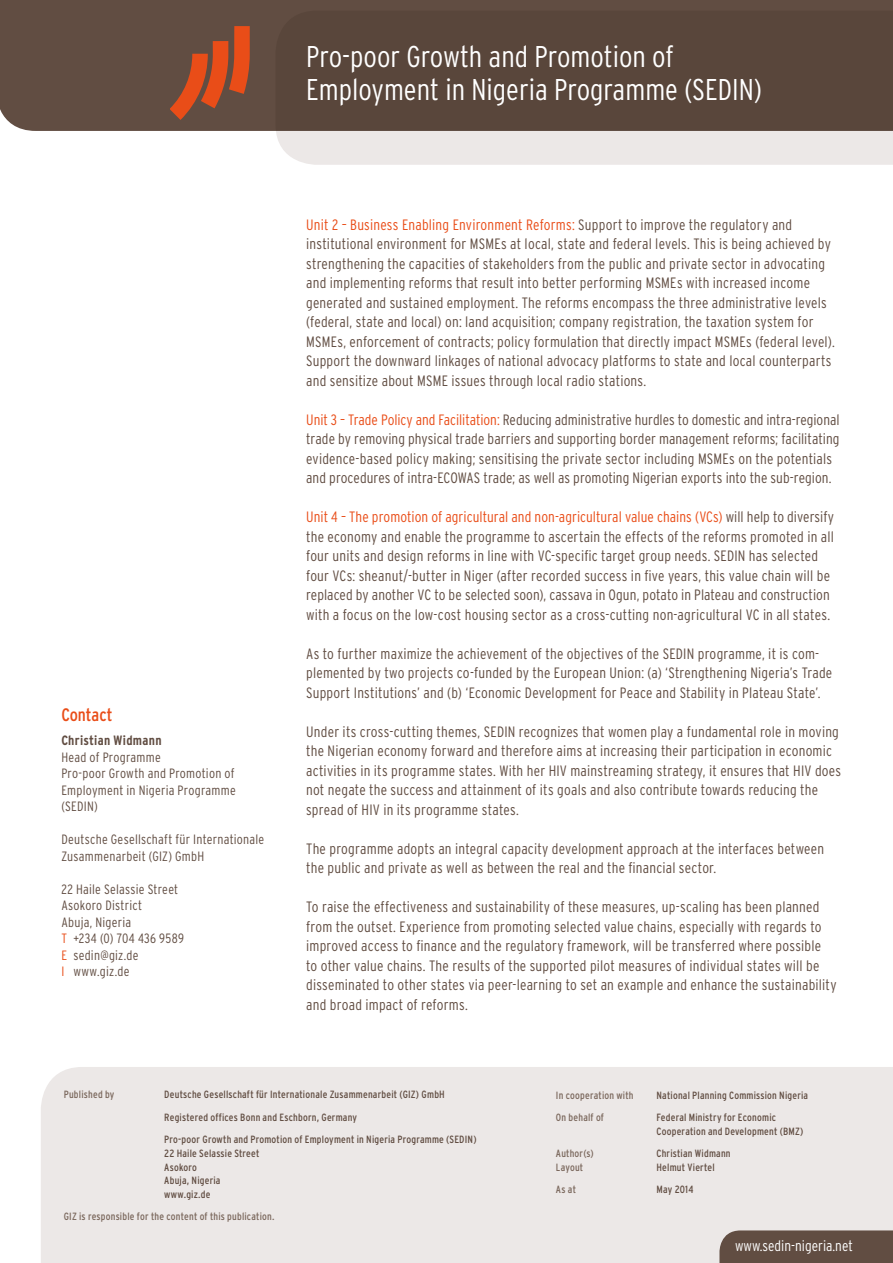
<style>
.page{position:relative;width:893px;height:1263px;background:#fff}
.page>*{position:absolute;margin:0;border:0;box-sizing:border-box;transform-origin:0 0}
.t1{font:300 condensed 30px/33px "Interstate";color:#fff}
.t2{font:condensed 18px "Interstate";color:#e94d18}
.t3{font:300 condensed 15px/19.5px "Interstate";letter-spacing:.01em;color:#614d42}
.t4{font:300 condensed 15px "Interstate";color:#fff}
.t5{font:300 condensed 13.5px/16.5px "Interstate";letter-spacing:.02em;color:#614d42}
.t6{font:700 condensed 13.5px "Interstate";letter-spacing:.02em;color:#614d42}
.t7{font:condensed 10.5px/13.5px "Interstate";letter-spacing:.02em;color:#614d42}
.t8{font:condensed 10.5px "Interstate";letter-spacing:.02em;color:#7b685d}
.s1{color:#e94d18}
</style>
<div class="page">
<div style="left:0;top:0;width:893px;height:131px;background:#614d42"></div>
<svg style="left:276px;top:11px;width:617px;height:154px;background:#796961"></svg>
<div style="left:41px;top:1067px;width:852px;height:196px;background:#ece8e7"></div>
<svg style="left:170px;top:26px;width:80px;height:94px;background:#984d30"></svg>
<div style="left:719px;top:1230px;width:174px;height:33px;background:#614d42"></div>
<h1 class="t1" style="left:306px;top:39px;width:457px">Pro-poor Growth and Promotion of<br>Employment in Nigeria Programme (SEDIN)</h1>
<p class="t2" style="left:61px;top:704px;width:53px">Contact</p>
<p class="t6" style="left:61px;top:733px;width:102px">Christian Widmann</p>
<p class="t5" style="left:61px;top:749px;width:176px">Head of Programme<br>Pro-poor Growth and Promotion of<br>Employment in Nigeria Programme (SEDIN)</p>
<p class="t5" style="left:61px;top:831px;width:205px">Deutsche Gesellschaft für Internationale<br>Zusammenarbeit (GIZ) GmbH</p>
<p class="t5" style="left:61px;top:881px;width:124px">22 Haile Selassie Street<br>Asokoro District<br>Abuja, Nigeria<br><span class="s1">T</span> +234 (0) 704 436 9589<br><span class="s1">E</span> sedin@giz.de<br><span class="s1">I</span> www.giz.de</p>
<p class="t3" style="left:306px;top:214px;width:530px"><span class="s1">Unit 2 – Business Enabling Environment Reforms:</span> Support to improve the regulatory and institutional environment for MSMEs at local, state and federal levels. This is being achieved by strengthening the capacities of stakeholders from the public and private sector in advocating and implementing reforms that result into better performing MSMEs with increased income generated and sustained employment. The reforms encompass the three administrative levels (federal, state and local) on: land acquisition; company registration, the taxation system for MSMEs, enforcement of contracts; policy formulation that directly impact MSMEs (federal level).<br>Support the downward linkages of national advocacy platforms to state and local counterparts and sensitize about MSME issues through local radio stations.</p>
<p class="t3" style="left:306px;top:409px;width:535px"><span class="s1">Unit 3 – Trade Policy and Facilitation:</span> Reducing administrative hurdles to domestic and intra-regional trade by removing physical trade barriers and supporting border management reforms; facilitating evidence-based policy making; sensitising the private sector including MSMEs on the potentials and procedures of intra-ECOWAS trade; as well as promoting Nigerian exports into the sub-region.</p>
<p class="t3" style="left:306px;top:507px;width:529px"><span class="s1">Unit 4 – The promotion of agricultural and non-agricultural value chains (VCs)</span> will help to diversify the economy and enable the programme to ascertain the effects of the reforms promoted in all four units and design reforms in line with VC-specific target group needs. SEDIN has selected four VCs: sheanut/-butter in Niger (after recorded success in five years, this value chain will be replaced by another VC to be selected soon), cassava in Ogun, potato in Plateau and construction with a focus on the low-cost housing sector as a cross-cutting non-agricultural VC in all states.</p>
<p class="t3" style="left:306px;top:643px;width:528px">As to further maximize the achievement of the objectives of the SEDIN programme, it is com&shy;plemented by two projects co-funded by the European Union: (a) ‘Strengthening Nigeria’s Trade<br>Support Institutions’ and (b) ‘Economic Development for Peace and Stability in Plateau State’.</p>
<p class="t3" style="left:306px;top:721px;width:537px">Under its cross-cutting themes, SEDIN recognizes that women play a fundamental role in moving the Nigerian economy forward and therefore aims at increasing their participation in economic activities in its programme states. With her HIV mainstreaming strategy, it ensures that HIV does not negate the success and attainment of its goals and also contribute towards reducing the spread of HIV in its programme states.</p>
<p class="t3" style="left:306px;top:838px;width:520px">The programme adopts an integral capacity development approach at the interfaces between the public and private as well as between the real and the financial sector.</p>
<p class="t3" style="left:306px;top:897px;width:532px">To raise the effectiveness and sustainability of these measures, up-scaling has been planned from the outset. Experience from promoting selected value chains, especially with regards to improved access to finance and the regulatory framework, will be transferred where possible<br>to other value chains. The results of the supported pilot measures of individual states will be disseminated to other states via peer-learning to set an example and enhance the sustainability and broad impact of reforms.</p>
<p class="t8" style="left:64px;top:1089px;width:52px">Published by</p>
<p class="t7" style="left:164px;top:1083px;width:314px;line-height:22.5px">Deutsche Gesellschaft für Internationale Zusammenarbeit (GIZ) GmbH<br>Registered offices Bonn and Eschborn, Germany<br>Pro-poor Growth and Promotion of Employment in Nigeria Programme (SEDIN)</p>
<p class="t7" style="left:164px;top:1146px;width:97px">22 Haile Selassie Street<br>Asokoro<br>Abuja, Nigeria www.giz.de</p>
<p class="t8" style="left:64px;top:1210px;width:212px">GIZ is responsible for the content of this publication.</p>
<p class="t8" style="left:556px;top:1089px;width:79px">In cooperation with</p>
<p class="t7" style="left:656px;top:1088px;width:153px">National Planning Commission Nigeria</p>
<p class="t8" style="left:556px;top:1111px;width:50px">On behalf of</p>
<p class="t7" style="left:656px;top:1110px;width:148px">Federal Ministry for Economic<br>Cooperation and Development (BMZ)</p>
<p class="t8" style="left:556px;top:1147px;width:39px">Author(s)</p>
<p class="t7" style="left:656px;top:1146px;width:76px">Christian Widmann</p>
<p class="t8" style="left:556px;top:1161px;width:29px">Layout</p>
<p class="t7" style="left:656px;top:1160px;width:60px">Helmut Viertel</p>
<p class="t8" style="left:556px;top:1183px;width:22px">As at</p>
<p class="t7" style="left:656px;top:1182px;width:38px">May 2014</p>
<p class="t4" style="left:735px;top:1237px;width:119px">www.sedin-nigeria.net</p>
</div>
